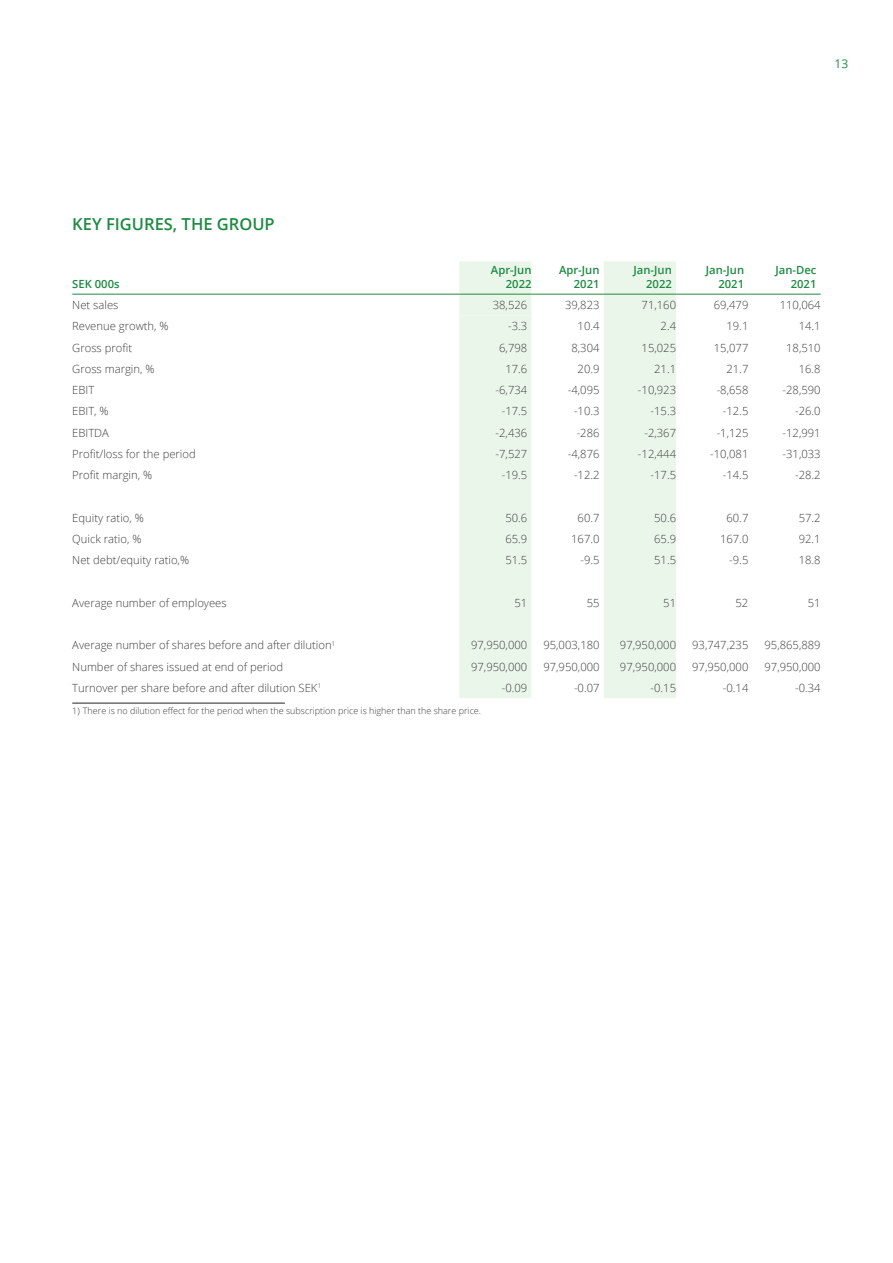
<style>
.page{position:relative;width:893px;height:1263px;background:#fff}
.page>*{position:absolute;margin:0;border:0;box-sizing:border-box;transform-origin:0 0}
.Tabellrubrik{font:600 16.5px "Open Sans";color:#1d8a42}
.t1{font:12px "Open Sans";color:#1d8a42}
.Tabell_höger{font:300 11.25px "Open Sans";color:#3e3e3f}
.Tabell_höger-2{font:600 11.25px/13.5px "Open Sans";color:#1d8a42;text-align:right}
.Not{font:300 9px "Open Sans";color:#3e3e3f}
</style>
<div class="page">
<svg style="left:459px;top:261px;width:217px;height:437px;fill:#ebf6eb"></svg>
<hr style="left:72px;top:294px;width:387px;height:1px;background:#1d8a42">
<hr style="left:459px;top:294px;width:72px;height:1px;background:#1d8a42">
<hr style="left:531px;top:294px;width:73px;height:1px;background:#1d8a42">
<hr style="left:604px;top:294px;width:72px;height:1px;background:#1d8a42">
<hr style="left:676px;top:294px;width:72px;height:1px;background:#1d8a42">
<hr style="left:748px;top:294px;width:73px;height:1px;background:#1d8a42">
<hr style="left:72px;top:703px;width:213px;height:1px;background:#231f20">
<p class="t1" style="left:835px;top:55px;width:15px">13</p>
<p class="Tabellrubrik" style="left:72px;top:212px;width:204px">KEY FIGURES, THE GROUP</p>
<p class="Tabell_höger-2" style="left:72px;top:277px;width:49px">SEK 000s</p>
<p class="Tabell_höger-2" style="left:491px;top:263px;width:42px">Apr-Jun<br>2022</p>
<p class="Tabell_höger-2" style="left:559px;top:263px;width:42px">Apr-Jun<br>2021</p>
<p class="Tabell_höger-2" style="left:634px;top:263px;width:40px">Jan-Jun<br>2022</p>
<p class="Tabell_höger-2" style="left:706px;top:263px;width:40px">Jan-Jun<br>2021</p>
<p class="Tabell_höger-2" style="left:775px;top:263px;width:42px">Jan-Dec<br>2021</p>
<p class="Tabell_höger" style="left:72px;top:297px;width:48px">Net sales</p>
<p class="Tabell_höger" style="left:493px;top:297px;width:36px">38,526</p>
<p class="Tabell_höger" style="left:565px;top:297px;width:36px">39,823</p>
<p class="Tabell_höger" style="left:642px;top:297px;width:36px">71,160</p>
<p class="Tabell_höger" style="left:714px;top:297px;width:36px">69,479</p>
<p class="Tabell_höger" style="left:780px;top:297px;width:42px">110,064</p>
<p class="Tabell_höger" style="left:72px;top:319px;width:98px">Revenue growth, %</p>
<p class="Tabell_höger" style="left:508px;top:319px;width:21px">-3.3</p>
<p class="Tabell_höger" style="left:578px;top:319px;width:23px">10.4</p>
<p class="Tabell_höger" style="left:661px;top:319px;width:17px">2.4</p>
<p class="Tabell_höger" style="left:726px;top:319px;width:23px">19.1</p>
<p class="Tabell_höger" style="left:799px;top:319px;width:23px">14.1</p>
<p class="Tabell_höger" style="left:72px;top:340px;width:61px">Gross profit</p>
<p class="Tabell_höger" style="left:499px;top:340px;width:30px">6,798</p>
<p class="Tabell_höger" style="left:571px;top:340px;width:30px">8,304</p>
<p class="Tabell_höger" style="left:642px;top:340px;width:36px">15,025</p>
<p class="Tabell_höger" style="left:714px;top:340px;width:36px">15,077</p>
<p class="Tabell_höger" style="left:786px;top:340px;width:36px">18,510</p>
<p class="Tabell_höger" style="left:72px;top:361px;width:84px">Gross margin, %</p>
<p class="Tabell_höger" style="left:505px;top:361px;width:23px">17.6</p>
<p class="Tabell_höger" style="left:578px;top:361px;width:23px">20.9</p>
<p class="Tabell_höger" style="left:654px;top:361px;width:23px">21.1</p>
<p class="Tabell_höger" style="left:726px;top:361px;width:23px">21.7</p>
<p class="Tabell_höger" style="left:799px;top:361px;width:23px">16.8</p>
<p class="Tabell_höger" style="left:72px;top:382px;width:23px">EBIT</p>
<p class="Tabell_höger" style="left:496px;top:382px;width:33px">-6,734</p>
<p class="Tabell_höger" style="left:568px;top:382px;width:33px">-4,095</p>
<p class="Tabell_höger" style="left:638px;top:382px;width:40px">-10,923</p>
<p class="Tabell_höger" style="left:717px;top:382px;width:33px">-8,658</p>
<p class="Tabell_höger" style="left:782px;top:382px;width:40px">-28,590</p>
<p class="Tabell_höger" style="left:72px;top:404px;width:38px">EBIT, %</p>
<p class="Tabell_höger" style="left:502px;top:404px;width:27px">-17.5</p>
<p class="Tabell_höger" style="left:574px;top:404px;width:27px">-10.3</p>
<p class="Tabell_höger" style="left:651px;top:404px;width:27px">-15.3</p>
<p class="Tabell_höger" style="left:723px;top:404px;width:27px">-12.5</p>
<p class="Tabell_höger" style="left:795px;top:404px;width:27px">-26.0</p>
<p class="Tabell_höger" style="left:72px;top:425px;width:38px">EBITDA</p>
<p class="Tabell_höger" style="left:496px;top:425px;width:33px">-2,436</p>
<p class="Tabell_höger" style="left:577px;top:425px;width:24px">-286</p>
<p class="Tabell_höger" style="left:644px;top:425px;width:33px">-2,367</p>
<p class="Tabell_höger" style="left:717px;top:425px;width:33px">-1,125</p>
<p class="Tabell_höger" style="left:782px;top:425px;width:40px">-12,991</p>
<p class="Tabell_höger" style="left:72px;top:446px;width:125px">Profit/loss for the period</p>
<p class="Tabell_höger" style="left:496px;top:446px;width:33px">-7,527</p>
<p class="Tabell_höger" style="left:568px;top:446px;width:33px">-4,876</p>
<p class="Tabell_höger" style="left:638px;top:446px;width:40px">-12,444</p>
<p class="Tabell_höger" style="left:710px;top:446px;width:40px">-10,081</p>
<p class="Tabell_höger" style="left:782px;top:446px;width:40px">-31,033</p>
<p class="Tabell_höger" style="left:72px;top:467px;width:81px">Profit margin, %</p>
<p class="Tabell_höger" style="left:502px;top:467px;width:27px">-19.5</p>
<p class="Tabell_höger" style="left:574px;top:467px;width:27px">-12.2</p>
<p class="Tabell_höger" style="left:651px;top:467px;width:27px">-17.5</p>
<p class="Tabell_höger" style="left:723px;top:467px;width:27px">-14.5</p>
<p class="Tabell_höger" style="left:795px;top:467px;width:27px">-28.2</p>
<p class="Tabell_höger" style="left:72px;top:510px;width:73px">Equity ratio, %</p>
<p class="Tabell_höger" style="left:505px;top:510px;width:23px">50.6</p>
<p class="Tabell_höger" style="left:578px;top:510px;width:23px">60.7</p>
<p class="Tabell_höger" style="left:654px;top:510px;width:23px">50.6</p>
<p class="Tabell_höger" style="left:726px;top:510px;width:23px">60.7</p>
<p class="Tabell_höger" style="left:799px;top:510px;width:23px">57.2</p>
<p class="Tabell_höger" style="left:72px;top:531px;width:71px">Quick ratio, %</p>
<p class="Tabell_höger" style="left:505px;top:531px;width:23px">65.9</p>
<p class="Tabell_höger" style="left:571px;top:531px;width:30px">167.0</p>
<p class="Tabell_höger" style="left:654px;top:531px;width:23px">65.9</p>
<p class="Tabell_höger" style="left:720px;top:531px;width:30px">167.0</p>
<p class="Tabell_höger" style="left:799px;top:531px;width:23px">92.1</p>
<p class="Tabell_höger" style="left:72px;top:552px;width:118px">Net debt/equity ratio,%</p>
<p class="Tabell_höger" style="left:505px;top:552px;width:23px">51.5</p>
<p class="Tabell_höger" style="left:580px;top:552px;width:21px">-9.5</p>
<p class="Tabell_höger" style="left:654px;top:552px;width:23px">51.5</p>
<p class="Tabell_höger" style="left:729px;top:552px;width:21px">-9.5</p>
<p class="Tabell_höger" style="left:799px;top:552px;width:23px">18.8</p>
<p class="Tabell_höger" style="left:72px;top:595px;width:156px">Average number of employees</p>
<p class="Tabell_höger" style="left:514px;top:595px;width:14px">51</p>
<p class="Tabell_höger" style="left:587px;top:595px;width:14px">55</p>
<p class="Tabell_höger" style="left:663px;top:595px;width:14px">51</p>
<p class="Tabell_höger" style="left:736px;top:595px;width:14px">52</p>
<p class="Tabell_höger" style="left:808px;top:595px;width:14px">51</p>
<p class="Tabell_höger" style="left:72px;top:637px;width:265px">Average number of shares before and after dilution<sup>1</sup></p>
<p class="Tabell_höger" style="left:471px;top:637px;width:58px">97,950,000</p>
<p class="Tabell_höger" style="left:543px;top:637px;width:58px">95,003,180</p>
<p class="Tabell_höger" style="left:620px;top:637px;width:58px">97,950,000</p>
<p class="Tabell_höger" style="left:692px;top:637px;width:58px">93,747,235</p>
<p class="Tabell_höger" style="left:764px;top:637px;width:58px">95,865,889</p>
<p class="Tabell_höger" style="left:72px;top:659px;width:212px">Number of shares issued at end of period</p>
<p class="Tabell_höger" style="left:471px;top:659px;width:58px">97,950,000</p>
<p class="Tabell_höger" style="left:543px;top:659px;width:58px">97,950,000</p>
<p class="Tabell_höger" style="left:620px;top:659px;width:58px">97,950,000</p>
<p class="Tabell_höger" style="left:692px;top:659px;width:58px">97,950,000</p>
<p class="Tabell_höger" style="left:764px;top:659px;width:58px">97,950,000</p>
<p class="Tabell_höger" style="left:72px;top:680px;width:250px">Turnover per share before and after dilution SEK<sup>1</sup></p>
<p class="Tabell_höger" style="left:502px;top:680px;width:27px">-0.09</p>
<p class="Tabell_höger" style="left:574px;top:680px;width:27px">-0.07</p>
<p class="Tabell_höger" style="left:651px;top:680px;width:27px">-0.15</p>
<p class="Tabell_höger" style="left:723px;top:680px;width:27px">-0.14</p>
<p class="Tabell_höger" style="left:795px;top:680px;width:27px">-0.34</p>
<p class="Not" style="left:72px;top:704px;width:410px">1) There is no dilution effect for the period when the subscription price is higher than the share price.</p>
</div>
